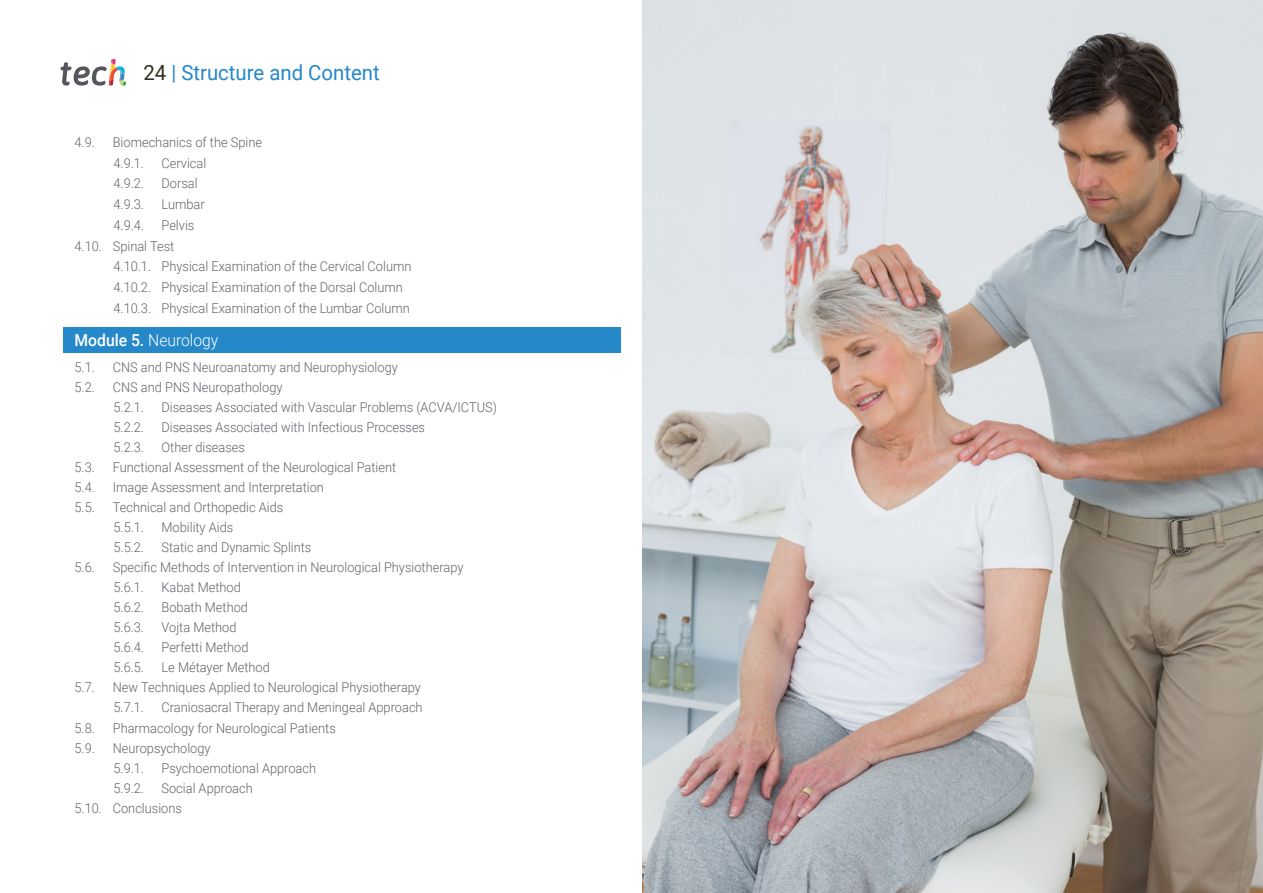
<style>
.page{position:relative;width:1263px;height:893px;background:#fff}
.page>*{position:absolute;margin:0;border:0;box-sizing:border-box;transform-origin:0 0}
.t1{font:21px "Roboto";color:#2488c9}
.t2{font:300 16.5px "Roboto";color:#fff;scale:.95 1}
.t3{font:300 13.5px/20.7px "Roboto";color:#61646a;scale:.95 1}
.s1{color:#312e20}
.s2{font-weight:500}
</style>
<div class="page">
<div style="left:63px;top:327px;width:558px;height:25px;background:#2488c9"></div>
<svg style="left:61px;top:59px;width:65px;height:27px"></svg>
<img style="left:642px;top:0;width:621px;height:893px">
<h1 class="t1" style="left:144px;top:57px;width:238px"><span class="s1">24</span> | Structure and Content</h1>
<p class="t3" style="left:75px;top:131px;width:23px">4.9.</p>
<p class="t3" style="left:113px;top:131px;width:159px">Biomechanics of the Spine<br>4.9.1.</p>
<p class="t3" style="left:162px;top:152px;width:49px">Cervical</p>
<p class="t3" style="left:114px;top:173px;width:34px">4.9.2.</p>
<p class="t3" style="left:162px;top:173px;width:40px">Dorsal</p>
<p class="t3" style="left:114px;top:193px;width:34px">4.9.3.</p>
<p class="t3" style="left:162px;top:193px;width:47px">Lumbar</p>
<p class="t3" style="left:114px;top:214px;width:34px">4.9.4.</p>
<p class="t3" style="left:75px;top:214px;width:128px;text-indent:87px">Pelvis<br>4.10. Spinal Test</p>
<p class="t3" style="left:114px;top:256px;width:315px">4.10.1. Physical Examination of the Cervical Column<br>4.10.2. Physical Examination of the Dorsal Column<br>4.10.3. Physical Examination of the Lumbar Column</p>
<p class="t2" style="left:75px;top:329px;width:153px"><span class="s2">Module 5.</span> Neurology</p>
<p class="t3" style="left:75px;top:357px;width:23px">5.1.</p>
<p class="t3" style="left:113px;top:357px;width:302px">CNS and PNS Neuroanatomy and Neurophysiology</p>
<p class="t3" style="left:75px;top:377px;width:23px">5.2.</p>
<p class="t3" style="left:113px;top:377px;width:180px;line-height:20px">CNS and PNS Neuropathology<br>5.2.1.</p>
<p class="t3" style="left:162px;top:397px;width:354px">Diseases Associated with Vascular Problems (ACVA/ICTUS)</p>
<p class="t3" style="left:114px;top:417px;width:34px">5.2.2.</p>
<p class="t3" style="left:162px;top:417px;width:279px">Diseases Associated with Infectious Processes</p>
<p class="t3" style="left:114px;top:437px;width:34px">5.2.3.</p>
<p class="t3" style="left:162px;top:437px;width:89px">Other diseases</p>
<p class="t3" style="left:75px;top:457px;width:23px">5.3.</p>
<p class="t3" style="left:113px;top:457px;width:300px">Functional Assessment of the Neurological Patient</p>
<p class="t3" style="left:75px;top:477px;width:23px">5.4.</p>
<p class="t3" style="left:113px;top:477px;width:224px">Image Assessment and Interpretation</p>
<p class="t3" style="left:75px;top:497px;width:23px">5.5.</p>
<p class="t3" style="left:113px;top:497px;width:181px;line-height:20px">Technical and Orthopedic Aids<br>5.5.1.</p>
<p class="t3" style="left:162px;top:517px;width:77px">Mobility Aids</p>
<p class="t3" style="left:114px;top:537px;width:34px">5.5.2.</p>
<p class="t3" style="left:162px;top:537px;width:159px">Static and Dynamic Splints</p>
<p class="t3" style="left:75px;top:557px;width:23px">5.6.</p>
<p class="t3" style="left:113px;top:557px;width:371px;line-height:20px">Specific Methods of Intervention in Neurological Physiotherapy<br>5.6.1.</p>
<p class="t3" style="left:162px;top:577px;width:85px">Kabat Method</p>
<p class="t3" style="left:114px;top:597px;width:34px">5.6.2.</p>
<p class="t3" style="left:162px;top:597px;width:93px">Bobath Method</p>
<p class="t3" style="left:114px;top:617px;width:34px">5.6.3.</p>
<p class="t3" style="left:162px;top:617px;width:80px">Vojta Method</p>
<p class="t3" style="left:114px;top:637px;width:34px">5.6.4.</p>
<p class="t3" style="left:162px;top:637px;width:93px">Perfetti Method</p>
<p class="t3" style="left:114px;top:657px;width:34px">5.6.5.</p>
<p class="t3" style="left:162px;top:657px;width:116px">Le Métayer Method</p>
<p class="t3" style="left:75px;top:677px;width:23px">5.7.</p>
<p class="t3" style="left:113px;top:677px;width:326px;line-height:20px">New Techniques Applied to Neurological Physiotherapy<br>5.7.1.</p>
<p class="t3" style="left:162px;top:697px;width:276px">Craniosacral Therapy and Meningeal Approach</p>
<p class="t3" style="left:75px;top:717px;width:23px">5.8.</p>
<p class="t3" style="left:113px;top:717px;width:236px">Pharmacology for Neurological Patients</p>
<p class="t3" style="left:75px;top:737px;width:23px">5.9.</p>
<p class="t3" style="left:113px;top:737px;width:105px;line-height:20px">Neuropsychology<br>5.9.1.</p>
<p class="t3" style="left:162px;top:757px;width:164px">Psychoemotional Approach</p>
<p class="t3" style="left:75px;top:777px;width:189px;text-indent:87px">Social Approach<br>5.10. Conclusions</p>
<p class="t3" style="left:114px;top:777px;width:34px">5.9.2.</p>
</div>
